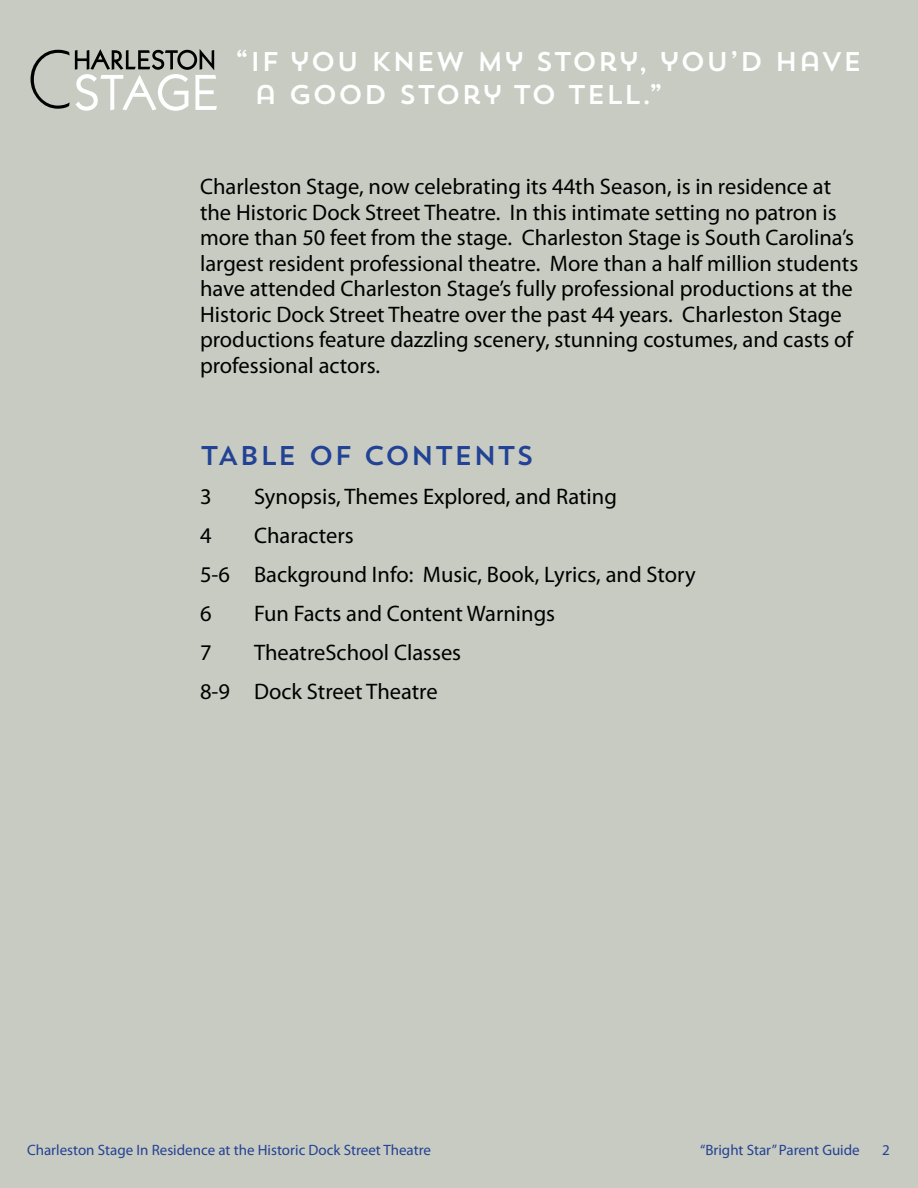
<style>
.page{position:relative;width:918px;height:1188px;background:#c8cbc1}
.page>*{position:absolute;margin:0;border:0;box-sizing:border-box;transform-origin:0 0}
.t1{font:27px/32.4px "Trend Sans One";color:#fff}
.t2{font:27px "Trend Sans One";color:#224295}
.t3{font:22.5px/25.5px "Myriad Pro";color:#000}
.t4{font:15px "Myriad Pro";color:#224295}
</style>
<div class="page">
<svg style="left:31px;top:49px;width:186px;height:62px"></svg>
<p class="t1" style="left:254px;top:45px;width:610px;text-indent:-20px">“IF YOU KNEW MY STORY, YOU’D HAVE<br>A GOOD STORY TO TELL.”</p>
<p class="t3" style="left:200px;top:174px;width:660px">Charleston Stage, now celebrating its 44th Season, is in residence at the Historic Dock Street Theatre. In this intimate setting no patron is more than 50 feet from the stage. Charleston Stage is South Carolina’s largest resident professional theatre. More than a half million students have attended Charleston Stage’s fully professional productions at the Historic Dock Street Theatre over the past 44 years. Charleston Stage productions feature dazzling scenery, stunning costumes, and casts of professional actors.</p>
<p class="t2" style="left:200px;top:438px;width:336px">TABLE OF CONTENTS</p>
<p class="t3" style="left:200px;top:483px;width:13px">3</p>
<p class="t3" style="left:254px;top:483px;width:364px">Synopsis, Themes Explored, and Rating</p>
<p class="t3" style="left:200px;top:522px;width:13px">4</p>
<p class="t3" style="left:200px;top:515px;width:497px;line-height:39px;text-indent:54px">Characters<br>5-6 Background Info: Music, Book, Lyrics, and Story<br>6</p>
<p class="t3" style="left:254px;top:600px;width:303px">Fun Facts and Content Warnings</p>
<p class="t3" style="left:200px;top:632px;width:263px;line-height:39px;text-indent:54px">TheatreSchool Classes<br>8-9 Dock Street Theatre</p>
<p class="t3" style="left:200px;top:639px;width:13px">7</p>
<p class="t4" style="left:27px;top:1140px;width:406px">Charleston Stage In Residence at the Historic Dock Street Theatre</p>
<p class="t4" style="left:700px;top:1140px;width:161px">“Bright Star” Parent Guide</p>
<p class="t4" style="left:882px;top:1140px;width:9px">2</p>
</div>
